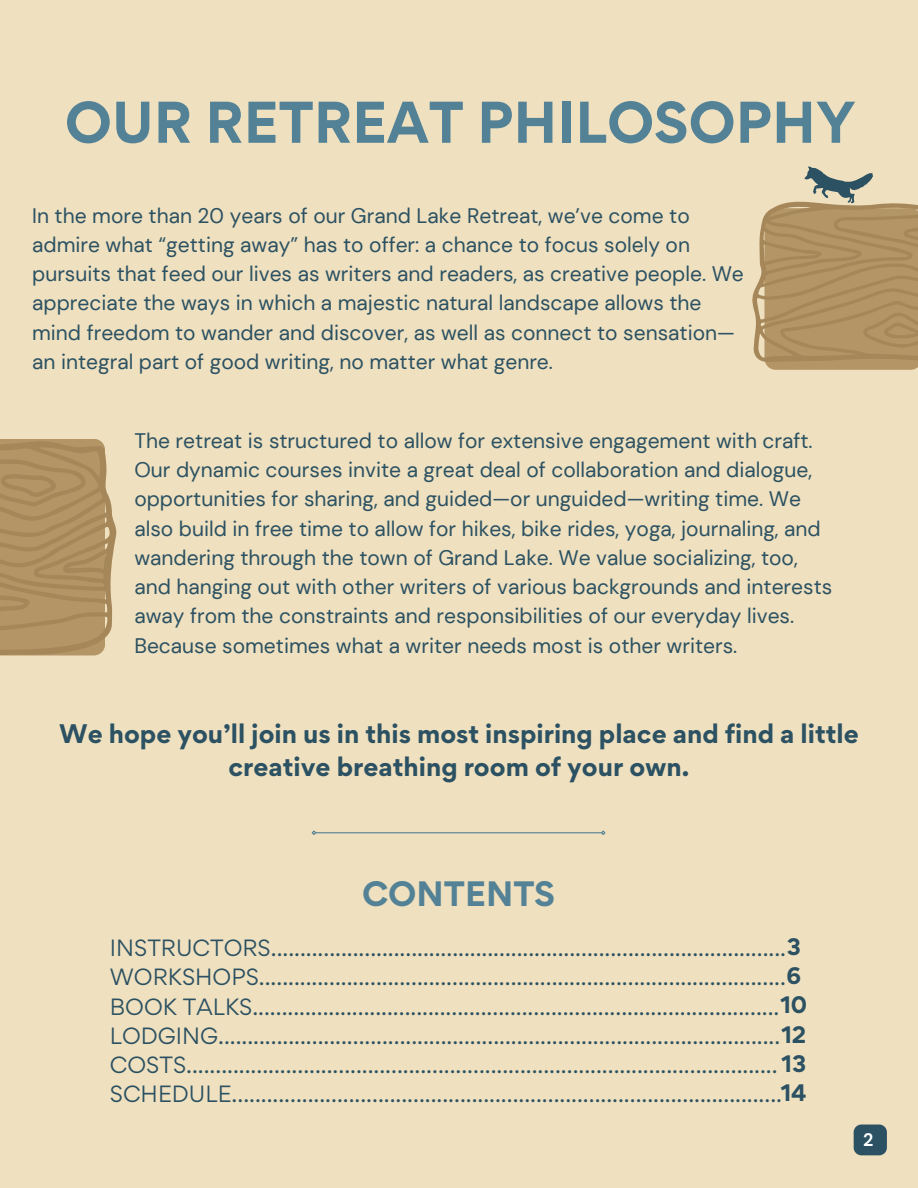
<style>
.page{position:relative;width:918px;height:1188px;background:#efe0bf}
.page>*{position:absolute;margin:0;border:0;box-sizing:border-box;transform-origin:0 0}
.t1{font:700 52.5px "Gordita";color:#538296}
.t2{font:700 31.5px "Gordita";color:#538296}
.t3{font:700 24px/32.7px "Gordita";color:#2b5162;text-align:center}
.t4{font:21px/29.2px "DM Sans";color:#2b5162}
.t5{font:21px/29.2px "Gordita";color:#2b5162}
.t6{font:700 18px "DM Sans";color:#fff}
.s1{font-weight:700;font-size:21.3px}
</style>
<div class="page">
<svg style="left:752px;top:166px;width:166px;height:204px"></svg>
<svg style="left:0;top:439px;width:117px;height:216px;background:#b29466"></svg>
<div style="left:854px;top:1125px;width:33px;height:30px;background:#2b5162;border-radius:8px"></div>
<hr style="left:315px;top:832px;width:287px;height:1px;background:#538296">
<svg style="left:311px;top:830px;width:6px;height:5px"></svg>
<svg style="left:600px;top:830px;width:6px;height:5px"></svg>
<p class="t1" style="left:65px;top:87px;width:793px">OUR RETREAT PHILOSOPHY</p>
<p class="t4" style="left:32px;top:201px;width:713px">In the more than 20 years of our Grand Lake Retreat, we’ve come to admire what “getting away” has to offer: a chance to focus solely on pursuits that feed our lives as writers and readers, as creative people. We appreciate the ways in which a majestic natural landscape allows the mind freedom to wander and discover, as well as connect to sensation— an integral part of good writing, no matter what genre.</p>
<h1 class="t4" style="left:134px;top:426px;width:699px">The retreat is structured to allow for extensive engagement with craft.<br>Our dynamic courses invite a great deal of collaboration and dialogue, opportunities for sharing, and guided—or unguided—writing time. We also build in free time to allow for hikes, bike rides, yoga, journaling, and wandering through the town of Grand Lake. We value socializing, too, and hanging out with other writers of various backgrounds and interests away from the constraints and responsibilities of our everyday lives.<br>Because sometimes what a writer needs most is other writers.</h1>
<p class="t3" style="left:59px;top:717px;width:801px">We hope you’ll join us in this most inspiring place and find a little creative breathing room of your own.</p>
<p class="t2" style="left:362px;top:873px;width:195px">CONTENTS</p>
<p class="t5" style="left:110px;top:933px;width:699px">INSTRUCTORS........................................................................................<span class="s1">3<br></span>WORKSHOPS..........................................................................................<span class="s1">6<br></span>BOOK TALKS..........................................................................................<span class="s1">10<br></span>LODGING................................................................................................<span class="s1">12<br></span>COSTS..................................................................................................... <span class="s1">13<br></span>SCHEDULE..............................................................................................<span class="s1">14</span></p>
<h2 class="t6" style="left:863px;top:1128px;width:12px">2</h2>
</div>
